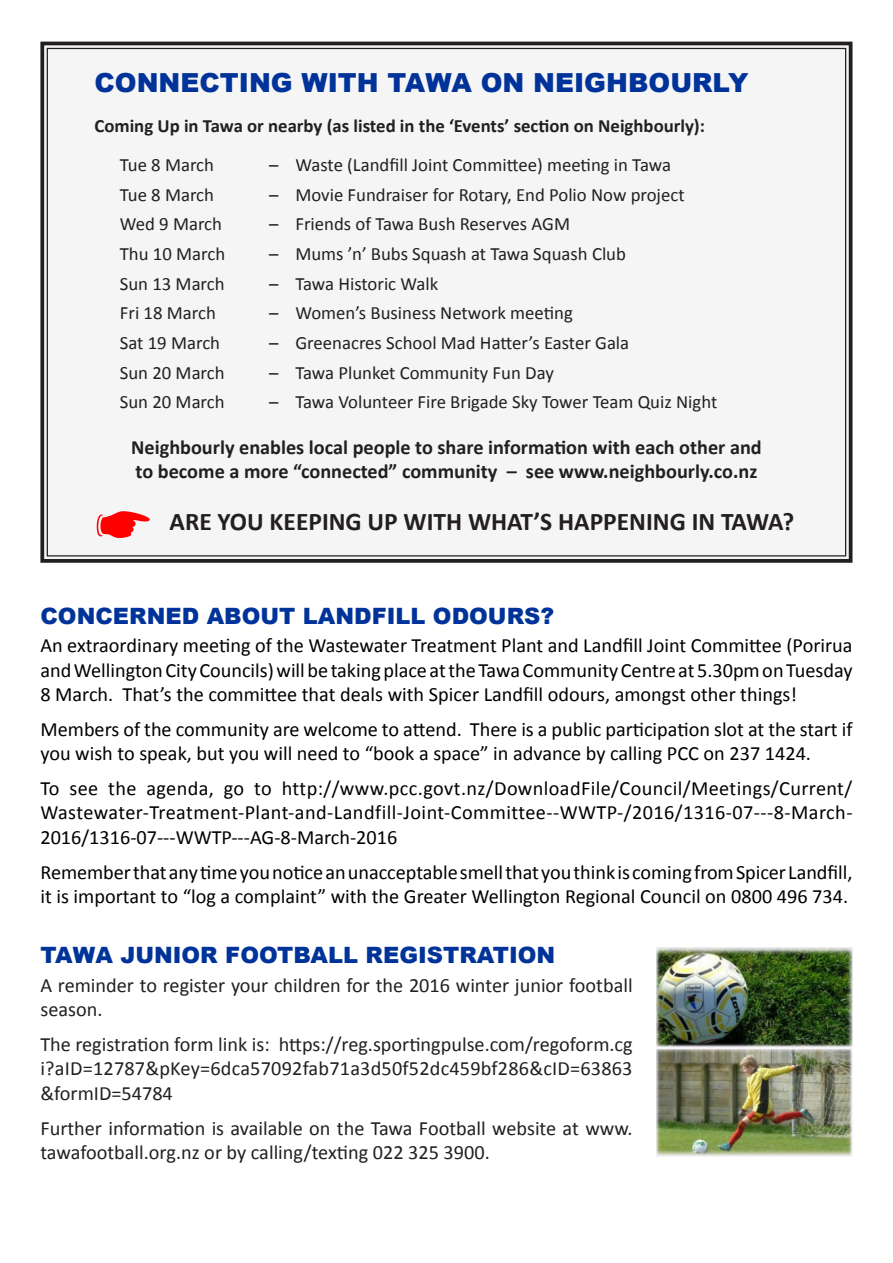
<style>
.page{position:relative;width:893px;height:1263px;background:#fff}
.page>*{position:absolute;margin:0;border:0;box-sizing:border-box;transform-origin:0 0}
.t1{font:900 26.25px "Arial";color:#039}
.t2{font:700 25.5px "Calibri";color:#231f20}
.t3{font:900 22.5px "Arial";color:#039}
.t4{font:20.25px/24.3px "Calibri";color:#000;text-align:justify}
.t5{font:20.25px/24.3px "Calibri";color:#231f20}
.t6{font:700 20.25px "Calibri";color:#231f20}
.t7{font:18.75px "Calibri";color:#231f20}
.t8{font:700 18.75px "Calibri";color:#231f20}
</style>
<div class="page">
<div style="left:40px;top:41px;width:813px;height:522px;background:#f5f5f6"></div>
<img style="left:657px;top:947px;width:195px;height:209px">
<svg style="left:97px;top:511px;width:53px;height:27px"></svg>
<p class="t1" style="left:94px;top:64px;width:656px">CONNECTING WITH TAWA ON NEIGHBOURLY</p>
<p class="t8" style="left:94px;top:114px;width:612px">Coming Up in Tawa or nearby (as listed in the ‘Events’ section on Neighbourly):</p>
<p class="t7" style="left:120px;top:153px;width:96px">Tue 8 March</p>
<p class="t7" style="left:269px;top:153px;width:403px">– Waste (Landfill Joint Committee) meeting in Tawa</p>
<p class="t7" style="left:120px;top:183px;width:96px">Tue 8 March</p>
<p class="t7" style="left:269px;top:183px;width:417px">– Movie Fundraiser for Rotary, End Polio Now project</p>
<p class="t7" style="left:120px;top:212px;width:104px">Wed 9 March</p>
<p class="t7" style="left:269px;top:212px;width:302px">– Friends of Tawa Bush Reserves AGM</p>
<p class="t7" style="left:120px;top:242px;width:107px">Thu 10 March</p>
<p class="t7" style="left:269px;top:242px;width:358px">– Mums ’n’ Bubs Squash at Tawa Squash Club</p>
<p class="t7" style="left:120px;top:272px;width:106px">Sun 13 March</p>
<p class="t7" style="left:269px;top:272px;width:171px">– Tawa Historic Walk</p>
<p class="t7" style="left:120px;top:301px;width:98px">Fri 18 March</p>
<p class="t7" style="left:269px;top:301px;width:305px">– Women’s Business Network meeting</p>
<p class="t7" style="left:120px;top:331px;width:102px">Sat 19 March</p>
<p class="t7" style="left:269px;top:331px;width:362px">– Greenacres School Mad Hatter’s Easter Gala</p>
<p class="t7" style="left:120px;top:361px;width:106px">Sun 20 March</p>
<p class="t7" style="left:269px;top:361px;width:286px">– Tawa Plunket Community Fun Day</p>
<p class="t7" style="left:120px;top:390px;width:106px">Sun 20 March</p>
<p class="t7" style="left:269px;top:390px;width:450px">– Tawa Volunteer Fire Brigade Sky Tower Team Quiz Night</p>
<p class="t6" style="left:131px;top:435px;width:632px">Neighbourly enables local people to share information with each other and</p>
<p class="t6" style="left:136px;top:459px;width:623px">to become a more “connected” community – see www.neighbourly.co.nz</p>
<p class="t2" style="left:170px;top:506px;width:626px">ARE YOU KEEPING UP WITH WHAT’S HAPPENING IN TAWA?</p>
<p class="t3" style="left:40px;top:599px;width:515px">CONCERNED ABOUT LANDFILL ODOURS?</p>
<p class="t4" style="left:40px;top:632px;width:814px">An extraordinary meeting of the Wastewater Treatment Plant and Landfill Joint Committee (Porirua and Wellington City Councils) will be taking place at the Tawa Community Centre at 5.30pm on Tuesday 8 March. That’s the committee that deals with Spicer Landfill odours, amongst other things!</p>
<p class="t4" style="left:40px;top:716px;width:814px">Members of the community are welcome to attend. There is a public participation slot at the start if you wish to speak, but you will need to “book a space” in advance by calling PCC on 237 1424.</p>
<p class="t4" style="left:40px;top:775px;width:814px">To see the agenda, go to http://www.pcc.govt.nz/DownloadFile/Council/Meetings/Current/ Wastewater-Treatment-Plant-and-Landfill-Joint-Committee--WWTP-/2016/1316-07---8-March-2016/1316-07---WWTP---AG-8-March-2016</p>
<p class="t4" style="left:40px;top:859px;width:813px">Remember that any time you notice an unacceptable smell that you think is coming from Spicer Landfill, it is important to “log a complaint” with the Greater Wellington Regional Council on 0800 496 734.</p>
<p class="t3" style="left:40px;top:939px;width:516px">TAWA JUNIOR FOOTBALL REGISTRATION</p>
<p class="t5" style="left:40px;top:972px;width:594px">A reminder to register your children for the 2016 winter junior football season.</p>
<p class="t5" style="left:40px;top:1031px;width:594px;text-align:justify">The registration form link is: https://reg.sportingpulse.com/regoform.cg i?aID=12787&amp;pKey=6dca57092fab71a3d50f52dc459bf286&amp;cID=63863 &amp;formID=54784</p>
<p class="t5" style="left:40px;top:1115px;width:594px">Further information is available on the Tawa Football website at www. tawafootball.org.nz or by calling/texting 022 325 3900.</p>
</div>
